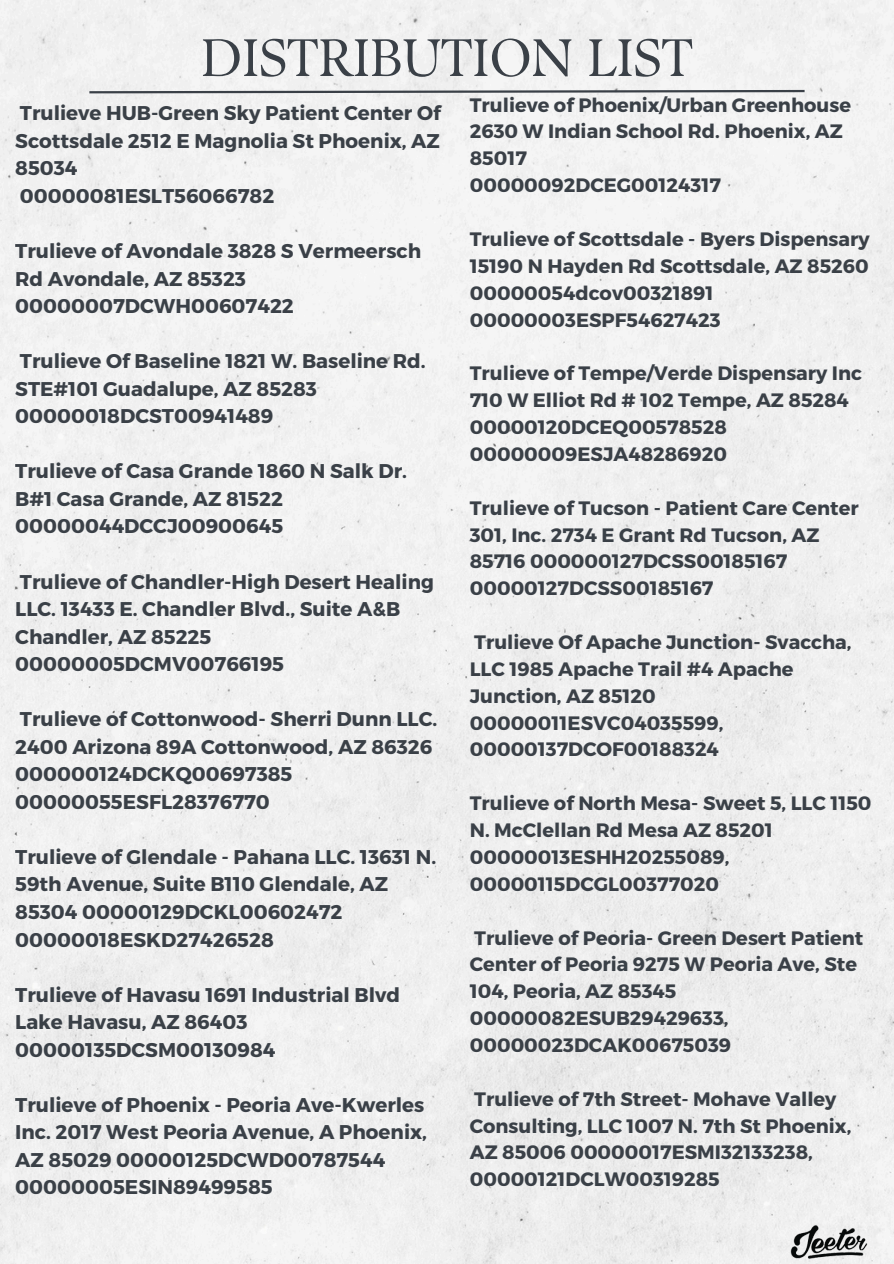
<style>
.page{position:relative;width:894px;height:1264px;background:#fff}
.page>*{position:absolute;margin:0;border:0;box-sizing:border-box;transform-origin:0 0}
.t1{font:52.5px "TY Serif D";color:#3a4047}
.t2{font:700 19.8px/27.5px "Montserrat";color:#3a4047}
.t3{font:700 19.35px/26.8px "Montserrat";color:#3a4047}
</style>
<div class="page">
<div style="left:0;top:0;width:893px;height:1263px;background:#f0f0f0"></div>
<img style="left:763px;top:1217px;width:130px;height:46px">
<svg style="left:87px;top:89px;width:719px;height:5px"></svg>
<h1 class="t1" style="left:201px;top:26px;width:493px">DISTRIBUTION LIST</h1>
<p class="t3" style="left:469px;top:90px;width:382px">Trulieve of Phoenix/Urban Greenhouse<br>2630 W Indian School Rd. Phoenix, AZ<br>85017<br>00000092DCEG00124317</p>
<p class="t3" style="left:469px;top:225px;width:401px">Trulieve of Scottsdale - Byers Dispensary<br>15190 N Hayden Rd Scottsdale, AZ 85260<br>00000054dcov00321891<br>00000003ESPF54627423</p>
<p class="t3" style="left:469px;top:359px;width:394px">Trulieve of Tempe/Verde Dispensary Inc<br>710 W Elliot Rd # 102 Tempe, AZ 85284<br>00000120DCEQ00578528<br>00000009ESJA48286920</p>
<p class="t3" style="left:469px;top:493px;width:390px">Trulieve of Tucson - Patient Care Center<br>301, Inc. 2734 E Grant Rd Tucson, AZ<br>85716 000000127DCSS00185167<br>00000127DCSS00185167</p>
<p class="t3" style="left:469px;top:627px;width:383px">Trulieve Of Apache Junction- Svaccha,<br>LLC 1985 Apache Trail #4 Apache<br>Junction, AZ 85120<br>00000011ESVC04035599,<br>00000137DCOF00188324</p>
<p class="t3" style="left:469px;top:789px;width:403px">Trulieve of North Mesa- Sweet 5, LLC 1150<br>N. McClellan Rd Mesa AZ 85201<br>00000013ESHH20255089,<br>00000115DCGL00377020</p>
<p class="t3" style="left:469px;top:923px;width:395px">Trulieve of Peoria- Green Desert Patient<br>Center of Peoria 9275 W Peoria Ave, Ste<br>104, Peoria, AZ 85345<br>00000082ESUB29429633,<br>00000023DCAK00675039</p>
<p class="t3" style="left:469px;top:1084px;width:383px">Trulieve of 7th Street- Mohave Valley Consulting, LLC 1007 N. 7th St Phoenix, AZ 85006 00000017ESMI32133238, 00000121DCLW00319285</p>
<p class="t2" style="left:15px;top:99px;width:427px">Trulieve HUB-Green Sky Patient Center Of<br>Scottsdale 2512 E Magnolia St Phoenix, AZ<br>85034<br>00000081ESLT56066782</p>
<p class="t2" style="left:15px;top:236px;width:407px">Trulieve of Avondale 3828 S Vermeersch<br>Rd Avondale, AZ 85323<br>00000007DCWH00607422</p>
<p class="t2" style="left:15px;top:346px;width:412px">Trulieve Of Baseline 1821 W. Baseline Rd.<br>STE#101 Guadalupe, AZ 85283<br>00000018DCST00941489</p>
<p class="t2" style="left:15px;top:456px;width:393px">Trulieve of Casa Grande 1860 N Salk Dr.<br>B#1 Casa Grande, AZ 81522<br>00000044DCCJ00900645</p>
<p class="t2" style="left:15px;top:567px;width:420px">Trulieve of Chandler-High Desert Healing<br>LLC. 13433 E. Chandler Blvd., Suite A&amp;B<br>Chandler, AZ 85225<br>00000005DCMV00766195</p>
<p class="t2" style="left:15px;top:704px;width:423px">Trulieve of Cottonwood- Sherri Dunn LLC.<br>2400 Arizona 89A Cottonwood, AZ 86326<br>000000124DCKQ00697385<br>00000055ESFL28376770</p>
<p class="t2" style="left:15px;top:842px;width:422px">Trulieve of Glendale - Pahana LLC. 13631 N.<br>59th Avenue, Suite B110 Glendale, AZ 85304 00000129DCKL00602472<br>00000018ESKD27426528</p>
<p class="t2" style="left:15px;top:979px;width:386px">Trulieve of Havasu 1691 Industrial Blvd<br>Lake Havasu, AZ 86403<br>00000135DCSM00130984</p>
<p class="t2" style="left:15px;top:1089px;width:413px">Trulieve of Phoenix - Peoria Ave-Kwerles Inc. 2017 West Peoria Avenue, A Phoenix, AZ 85029 00000125DCWD00787544<br>00000005ESIN89499585</p>
</div>
